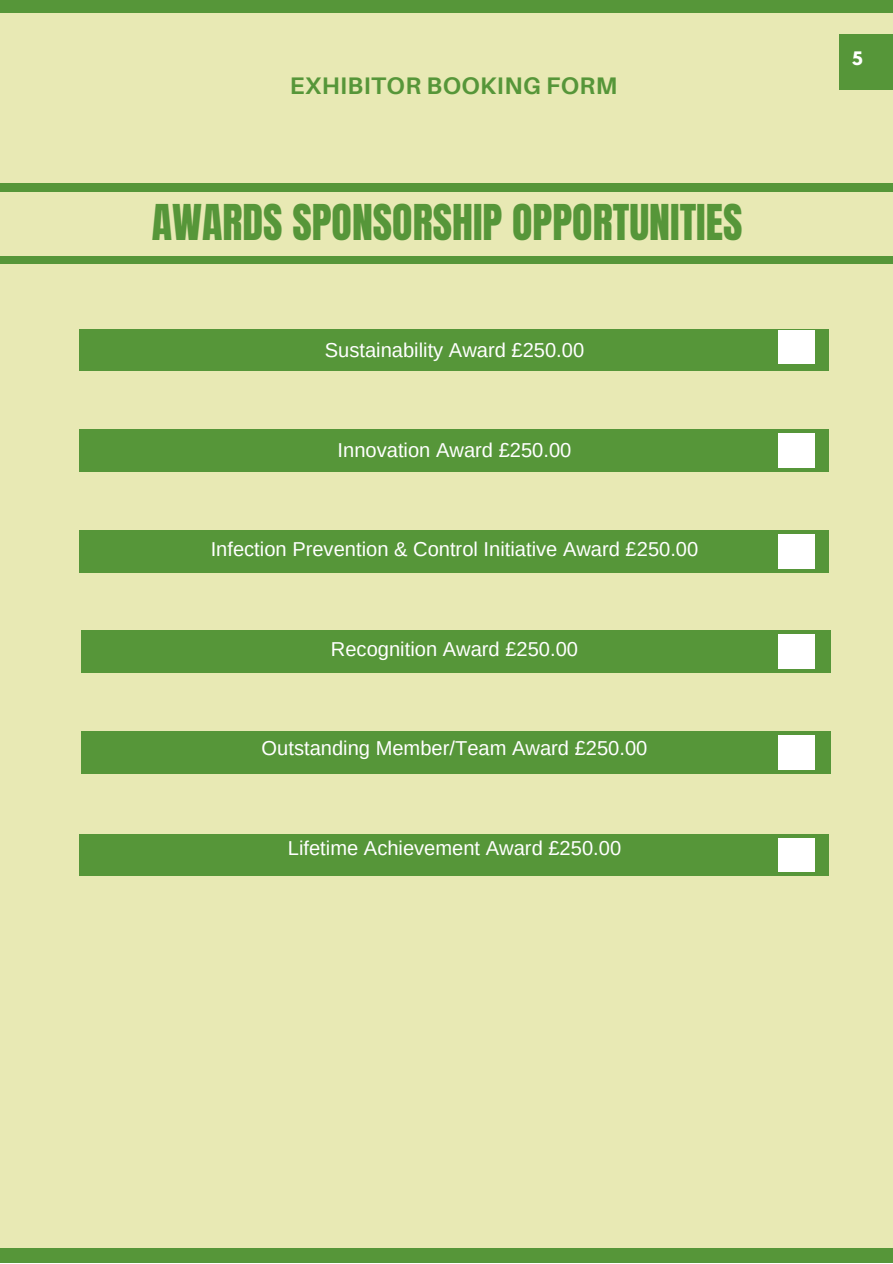
<style>
.page{position:relative;width:893px;height:1264px;background:#fff}
.page>*{position:absolute;margin:0;border:0;box-sizing:border-box;transform-origin:0 0}
.t1{font:42px "Anton";color:#569639}
.t2{font:700 24px "Aileron";letter-spacing:.015em;color:#569639}
.t3{font:20.1px "Arimo";color:#fff}
.t4{font:700 16.5px "League Spartan";color:#fff}
</style>
<div class="page">
<div style="left:0;top:0;width:892px;height:1262px;background:#e8e9b4"></div>
<div style="left:80px;top:329px;width:749px;height:42px;background:#569639"></div>
<div style="left:0;top:183px;width:892px;height:8px;background:#569639"></div>
<div style="left:0;top:256px;width:892px;height:8px;background:#569639"></div>
<div style="left:80px;top:530px;width:749px;height:42px;background:#569639"></div>
<div style="left:80px;top:429px;width:749px;height:42px;background:#569639"></div>
<div style="left:778px;top:433px;width:36px;height:34px;background:#fff"></div>
<div style="left:81px;top:630px;width:749px;height:42px;background:#569639"></div>
<div style="left:778px;top:534px;width:36px;height:34px;background:#fff"></div>
<div style="left:778px;top:634px;width:36px;height:34px;background:#fff"></div>
<div style="left:81px;top:731px;width:749px;height:42px;background:#569639"></div>
<div style="left:778px;top:735px;width:36px;height:34px;background:#fff"></div>
<div style="left:0;top:1248px;width:892px;height:14px;background:#569639"></div>
<div style="left:838px;top:34px;width:54px;height:55px;background:#569639"></div>
<div style="left:0;top:0;width:892px;height:12px;background:#569639"></div>
<div style="left:79px;top:834px;width:749px;height:41px;background:#569639"></div>
<div style="left:778px;top:838px;width:36px;height:33px;background:#fff"></div>
<div style="left:778px;top:330px;width:36px;height:34px;background:#fff"></div>
<p class="t2" style="left:290px;top:71px;width:329px">EXHIBITOR BOOKING FORM</p>
<p class="t1" style="left:152px;top:192px;width:592px">AWARDS SPONSORSHIP OPPORTUNITIES</p>
<p class="t3" style="left:325px;top:339px;width:261px">Sustainability Award £250.00</p>
<p class="t3" style="left:337px;top:438px;width:235px">Innovation Award £250.00</p>
<p class="t3" style="left:211px;top:538px;width:489px">Infection Prevention &amp; Control Initiative Award £250.00</p>
<p class="t3" style="left:331px;top:637px;width:249px">Recognition Award £250.00</p>
<p class="t3" style="left:261px;top:737px;width:387px">Outstanding Member/Team Award £250.00</p>
<p class="t3" style="left:288px;top:836px;width:335px">Lifetime Achievement Award £250.00</p>
<p class="t4" style="left:852px;top:51px;width:12px">5</p>
</div>
